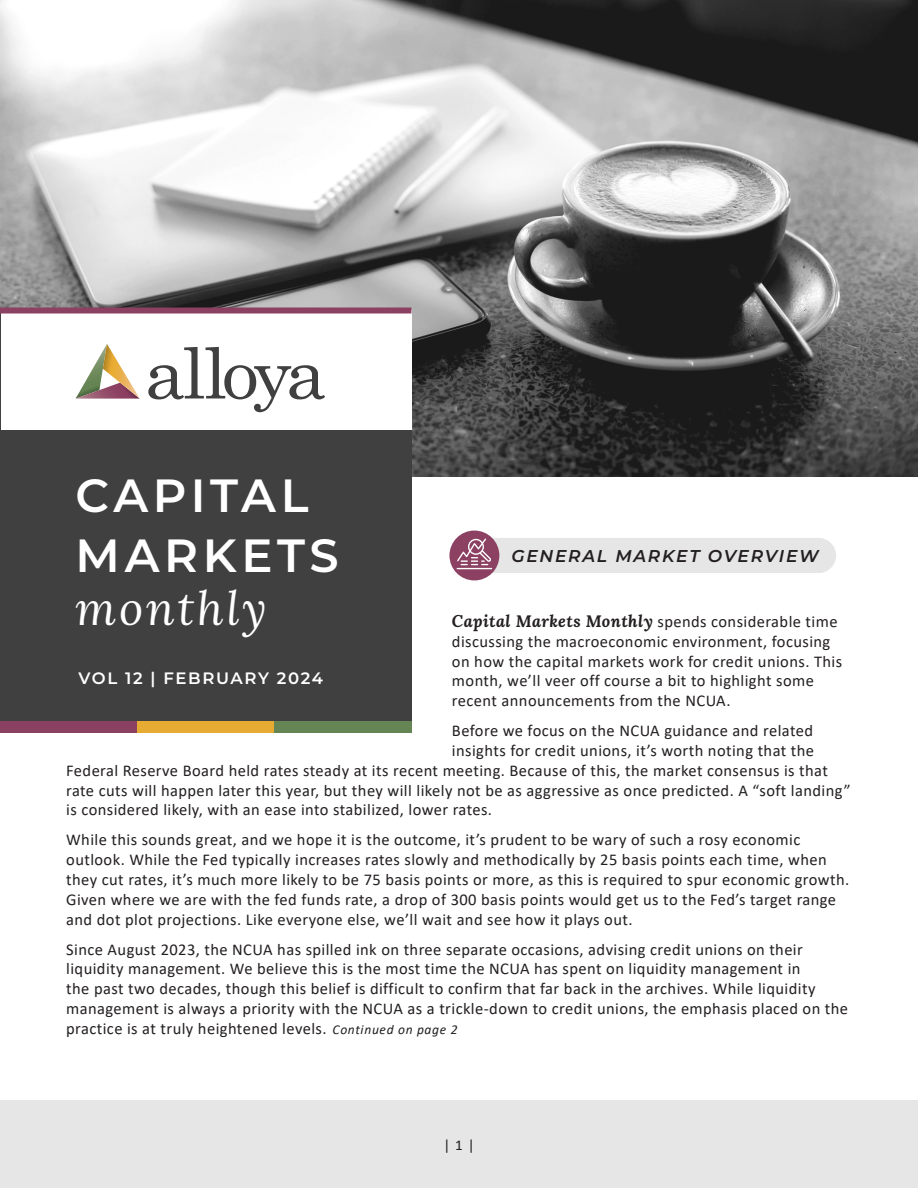
<style>
.page{position:relative;width:918px;height:1188px;background:#fff}
.page>*{position:absolute;margin:0;border:0;box-sizing:border-box;transform-origin:0 0}
.t1{font:600 46.5px "Montserrat";letter-spacing:.1em;color:#fff}
.t2{font:italic 46.5px "Lora";letter-spacing:.06em;color:#fff}
.t3{font:italic 600 17.1px "Montserrat";letter-spacing:.1em;color:#231f20}
.t4{font:16.5px/19.8px "Calibri";letter-spacing:.025em;color:#231f20}
.t5{font:600 16.5px "Montserrat";letter-spacing:.1em;color:#fff}
.t6{font:15px "Calibri";color:#231f20}
.t7{font:italic 13.5px "Calibri";letter-spacing:.05em;color:#231f20}
.s1{font-family:"Lora";font-weight:700;font-style:italic}
</style>
<div class="page">
<div style="left:0;top:1100px;width:918px;height:88px;background:#e6e6e6"></div>
<img style="left:0;top:0;width:918px;height:476px">
<div style="left:0;top:310px;width:411px;height:417px;background:#404040"></div>
<div style="left:0;top:721px;width:137px;height:11px;background:#8a4061"></div>
<div style="left:137px;top:721px;width:137px;height:11px;background:#e5ab33"></div>
<div style="left:274px;top:721px;width:137px;height:11px;background:#668554"></div>
<div style="left:1px;top:310px;width:410px;height:120px;background:#fff"></div>
<svg style="left:76px;top:344px;width:64px;height:55px"></svg>
<svg style="left:148px;top:347px;width:177px;height:65px"></svg>
<div style="left:0;top:308px;width:411px;height:6px;background:#8c4062"></div>
<div style="left:462px;top:538px;width:374px;height:35px;background:#e6e6e6;border-radius:17px"></div>
<div style="left:449px;top:531px;width:50px;height:49px;background:#8c4163;border-radius:50%"></div>
<hr style="left:457px;top:568px;width:35px;height:1px;background:#fff">
<svg style="left:457px;top:538px;width:34px;height:28px"></svg>
<p class="t1" style="left:76px;top:463px;width:235px">CAPITAL</p>
<p class="t1" style="left:76px;top:523px;width:265px">MARKETS</p>
<p class="t2" style="left:76px;top:577px;width:193px">monthly</p>
<p class="t5" style="left:79px;top:667px;width:246px">VOL 12 | FEBRUARY 2024</p>
<p class="t3" style="left:511px;top:543px;width:309px">GENERAL MARKET OVERVIEW</p>
<p class="t4" style="left:452px;top:611px;width:392px"><span class="s1">Capital Markets Monthly</span> spends considerable time discussing the macroeconomic environment, focusing on how the capital markets work for credit unions. This month, we’ll veer off course a bit to highlight some recent announcements from the NCUA.</p>
<p class="t4" style="left:452px;top:720px;width:363px">Before we focus on the NCUA guidance and related</p>
<p class="t4" style="left:452px;top:740px;width:364px">insights for credit unions, it’s worth noting that the</p>
<p class="t4" style="left:66px;top:760px;width:763px">Federal Reserve Board held rates steady at its recent meeting. Because of this, the market consensus is that</p>
<p class="t4" style="left:66px;top:780px;width:786px">rate cuts will happen later this year, but they will likely not be as aggressive as once predicted. A “soft landing”</p>
<p class="t4" style="left:66px;top:800px;width:427px">is considered likely, with an ease into stabilized, lower rates.</p>
<p class="t4" style="left:66px;top:830px;width:785px">While this sounds great, and we hope it is the outcome, it’s prudent to be wary of such a rosy economic outlook. While the Fed typically increases rates slowly and methodically by 25 basis points each time, when they cut rates, it’s much more likely to be 75 basis points or more, as this is required to spur economic growth.<br>Given where we are with the fed funds rate, a drop of 300 basis points would get us to the Fed’s target range and dot plot projections. Like everyone else, we’ll wait and see how it plays out.</p>
<p class="t4" style="left:66px;top:939px;width:783px">Since August 2023, the NCUA has spilled ink on three separate occasions, advising credit unions on their liquidity management. We believe this is the most time the NCUA has spent on liquidity management in<br>the past two decades, though this belief is difficult to confirm that far back in the archives. While liquidity management is always a priority with the NCUA as a trickle-down to credit unions, the emphasis placed on the practice is at truly heightened levels.</p>
<p class="t7" style="left:333px;top:1020px;width:126px">Continued on page 2</p>
<p class="t6" style="left:443px;top:1135px;width:33px">| 1 |</p>
</div>
